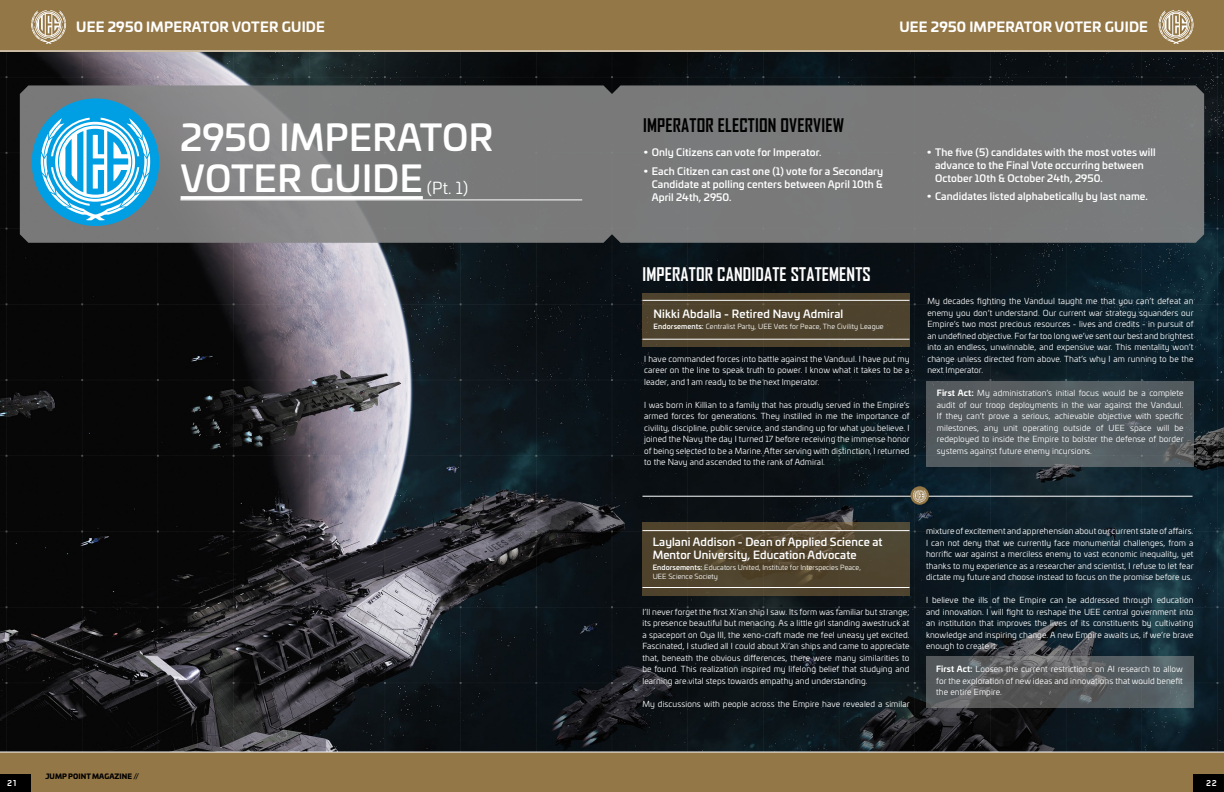
<style>
.page{position:relative;width:1224px;height:792px;background:#fff}
.page>*{position:absolute;margin:0;border:0;box-sizing:border-box;transform-origin:0 0}
.t1{font:500 36px/41px "Univia Pro";letter-spacing:.01em;color:#fff}
.t2{font:700 18px "Agency FB";letter-spacing:.01em;color:#fff}
.t3{font:700 18px "Agency FB";letter-spacing:.01em;color:#000}
.t4{font:700 13.5px "Univia Pro";letter-spacing:.015em;color:#fff}
.t5{font:500 11px/13px "Univia Pro";letter-spacing:.01em;color:#fff}
.t6{font:500 10px/13px "Univia Pro";letter-spacing:.01em;color:#fff;text-align:justify}
.t7{font:700 10px "Blender Pro";color:#fff}
.t8{font:8.2px/11.5px "Univia Pro";letter-spacing:.01em;color:#fff;text-align:justify}
.t9{font:7px/9px "Univia Pro";letter-spacing:.01em;color:#fff}
.t10{font:900 7px "Univia Pro";letter-spacing:.01em;color:#000}
.s1{font-weight:400;font-size:16.4px}
.s2{font-weight:500}
.s3{font-weight:700}
</style>
<div class="page">
<img style="left:0;top:52px;width:1224px;height:700px">
<div style="left:0;top:753px;width:1224px;height:39px;background:#947746"></div>
<div style="left:0;top:0;width:1224px;height:51px;background:#947746"></div>
<div style="left:642px;top:293px;width:267px;height:54px;background:#4e422c"></div>
<svg style="left:642px;top:522px;width:267px;height:74px;background:#51452f"></svg>
<svg style="left:926px;top:657px;width:267px;height:51px;background:#5a5e61"></svg>
<div style="left:926px;top:381px;width:267px;height:85px;background:#555c60"></div>
<svg style="left:20px;top:85px;width:592px;height:158px;background:#7d7d7e"></svg>
<div style="left:612px;top:85px;width:592px;height:158px;background:#79797a"></div>
<hr style="left:642px;top:496px;width:551px;height:1px;background:#fff">
<hr style="left:642px;top:300px;width:267px;height:1px;background:#fff">
<hr style="left:642px;top:339px;width:267px;height:1px;background:#fff">
<hr style="left:642px;top:530px;width:267px;height:1px;background:#fff">
<hr style="left:642px;top:587px;width:267px;height:1px;background:#fff">
<hr style="left:180px;top:199px;width:402px;height:1px;background:#fff">
<hr style="left:181px;top:196px;width:242px;height:4px;background:#f4f4f4">
<svg style="left:31px;top:10px;width:35px;height:34px"></svg>
<svg style="left:1159px;top:10px;width:35px;height:34px"></svg>
<div style="left:32px;top:98px;width:127px;height:128px;background:#009fe3;border-radius:50%"></div>
<svg style="left:41px;top:118px;width:109px;height:103px"></svg>
<svg style="left:910px;top:486px;width:19px;height:19px"></svg>
<svg style="left:913px;top:490px;width:14px;height:13px"></svg>
<div style="left:0;top:774px;width:31px;height:18px;background:#000"></div>
<div style="left:1193px;top:774px;width:31px;height:18px;background:#000"></div>
<h3 class="t4" style="left:76px;top:16px;width:250px">UEE 2950 IMPERATOR VOTER GUIDE</h3>
<h3 class="t4" style="left:899px;top:16px;width:250px">UEE 2950 IMPERATOR VOTER GUIDE</h3>
<h1 class="t1" style="left:180px;top:115px;width:314px">2950 IMPERATOR<br>VOTER GUIDE <span class="s1">(Pt. 1)</span></h1>
<h2 class="t3" style="left:643px;top:114px;width:202px">IMPERATOR ELECTION OVERVIEW</h2>
<p class="t6" style="left:643px;top:145px;width:180px">• Only Citizens can vote for Imperator.</p>
<p class="t6" style="left:652px;top:164px;width:233px;text-indent:-8px">• Each Citizen can cast one (1) vote for a Secondary Candidate at polling centers between April 10th &amp; April 24th, 2950.</p>
<h2 class="t2" style="left:642px;top:263px;width:230px">IMPERATOR CANDIDATE STATEMENTS</h2>
<p class="t6" style="left:935px;top:145px;width:222px;text-align:left;text-indent:-8px">• The five (5) candidates with the most votes will advance to the Final Vote occurring between<br>October 10th &amp; October 24th, 2950.</p>
<p class="t6" style="left:927px;top:189px;width:223px">• Candidates listed alphabetically by last name.</p>
<p class="t8" style="left:927px;top:295px;width:268px">My decades fighting the Vanduul taught me that you can’t defeat an enemy you don’t understand. Our current war strategy squanders our Empire’s two most precious resources - lives and credits - in pursuit of an undefined objective. For far too long we’ve sent our best and brightest into an endless, unwinnable, and expensive war. This mentality won’t change unless directed from above. That’s why I am running to be the next Imperator.</p>
<h3 class="t5" style="left:654px;top:306px;width:191px">Nikki Abdalla - Retired Navy Admiral</h3>
<p class="t9" style="left:654px;top:321px;width:232px"><span class="s2">Endorsements:</span> Centralist Party, UEE Vets for Peace, The Civility League</p>
<p class="t8" style="left:644px;top:352px;width:267px">I have commanded forces into battle against the Vanduul. I have put my career on the line to speak truth to power. I know what it takes to be a leader, and I am ready to be the next Imperator.</p>
<p class="t8" style="left:644px;top:398px;width:267px">I was born in Killian to a family that has proudly served in the Empire’s armed forces for generations. They instilled in me the importance of civility, discipline, public service, and standing up for what you believe. I joined the Navy the day I turned 17 before receiving the immense honor of being selected to be a Marine. After serving with distinction, I returned to the Navy and ascended to the rank of Admiral.</p>
<p class="t8" style="left:937px;top:387px;width:248px"><span class="s3">First Act:</span> My administration’s initial focus would be a complete audit of our troop deployments in the war against the Vanduul.<br>If they can’t prove a serious, achievable objective with specific milestones, any unit operating outside of UEE space will be redeployed to inside the Empire to bolster the defense of border systems against future enemy incursions.</p>
<h3 class="t5" style="left:653px;top:535px;width:231px">Laylani Addison - Dean of Applied Science at<br>Mentor University, Education Advocate</h3>
<p class="t9" style="left:653px;top:563px;width:210px"><span class="s2">Endorsements:</span> Educators United, Institute for Interspecies Peace,<br>UEE Science Society</p>
<p class="t8" style="left:642px;top:605px;width:269px">I’ll never forget the first Xi’an ship I saw. Its form was familiar but strange; its presence beautiful but menacing. As a little girl standing awestruck at a spaceport on Oya III, the xeno-craft made me feel uneasy yet excited.<br>Fascinated, I studied all I could about Xi’an ships and came to appreciate that, beneath the obvious differences, there were many similarities to be found. This realization inspired my lifelong belief that studying and learning are vital steps towards empathy and understanding.</p>
<p class="t8" style="left:642px;top:697px;width:269px">My discussions with people across the Empire have revealed a similar</p>
<p class="t8" style="left:926px;top:525px;width:269px">mixture of excitement and apprehension about our current state of affairs.<br>I can not deny that we currently face monumental challenges, from a horrific war against a merciless enemy to vast economic inequality, yet thanks to my experience as a researcher and scientist, I refuse to let fear dictate my future and choose instead to focus on the promise before us.</p>
<p class="t8" style="left:926px;top:594px;width:269px">I believe the ills of the Empire can be addressed through education and innovation. I will fight to reshape the UEE central government into an institution that improves the lives of its constituents by cultivating knowledge and inspiring change. A new Empire awaits us, if we’re brave enough to create it.</p>
<p class="t8" style="left:936px;top:663px;width:248px"><span class="s3">First Act:</span> Loosen the current restrictions on AI research to allow for the exploration of new ideas and innovations that would benefit the entire Empire.</p>
<p class="t10" style="left:45px;top:771px;width:95px">JUMP POINT MAGAZINE //</p>
<p class="t7" style="left:7px;top:778px;width:12px">21</p>
<p class="t7" style="left:1206px;top:777px;width:12px">22</p>
</div>
